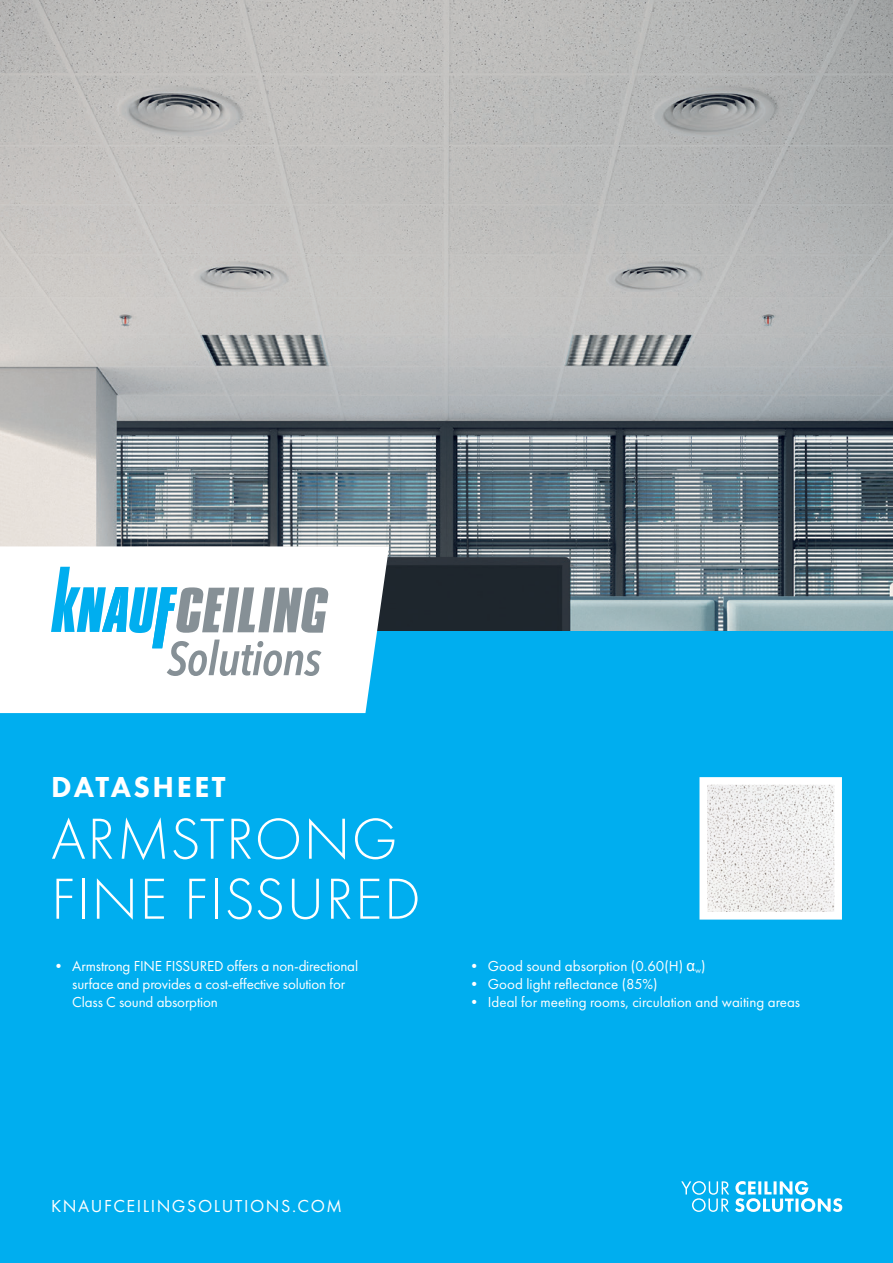
<style>
.page{position:relative;width:893px;height:1263px;background:#fff}
.page>*{position:absolute;margin:0;border:0;box-sizing:border-box;transform-origin:0 0}
.t1{font:300 60px/60px "Futura PT";letter-spacing:.025em;color:#fff}
.t2{font:800 30px "Futura PT";letter-spacing:.085em;color:#fff}
.t3{font:18px "Futura PT";letter-spacing:.085em;color:#fff}
.t4{font:15px/18px "Futura PT";letter-spacing:-.01em;color:#fff}
.s1{font-family:"Arial"}
</style>
<div class="page">
<img style="left:0;top:0;width:893px;height:631px">
<div style="left:0;top:631px;width:893px;height:632px;background:#00aeef"></div>
<svg style="left:699px;top:777px;width:143px;height:143px;background:#ededed"></svg>
<svg style="left:681px;top:1181px;width:161px;height:31px"></svg>
<svg style="left:0;top:546px;width:389px;height:167px;fill:#fff"></svg>
<svg style="left:51px;top:567px;width:278px;height:109px"></svg>
<h2 class="t2" style="left:51px;top:769px;width:176px">DATASHEET</h2>
<h1 class="t1" style="left:51px;top:809px;width:371px">ARMSTRONG<br>FINE FISSURED</h1>
<p class="t4" style="left:72px;top:957px;width:287px;text-indent:-21px">• Armstrong FINE FISSURED offers a non-directional surface and provides a cost-effective solution for<br>Class C sound absorption</p>
<p class="t4" style="left:467px;top:957px;width:240px">• Good sound absorption (0.60(H) <span class="s1">α</span><sub>w</sub>)</p>
<p class="t4" style="left:467px;top:975px;width:192px">• Good light reflectance (85%)</p>
<p class="t4" style="left:467px;top:993px;width:335px">• Ideal for meeting rooms, circulation and waiting areas</p>
<p class="t3" style="left:51px;top:1195px;width:292px">KNAUFCEILINGSOLUTIONS.COM</p>
</div>
